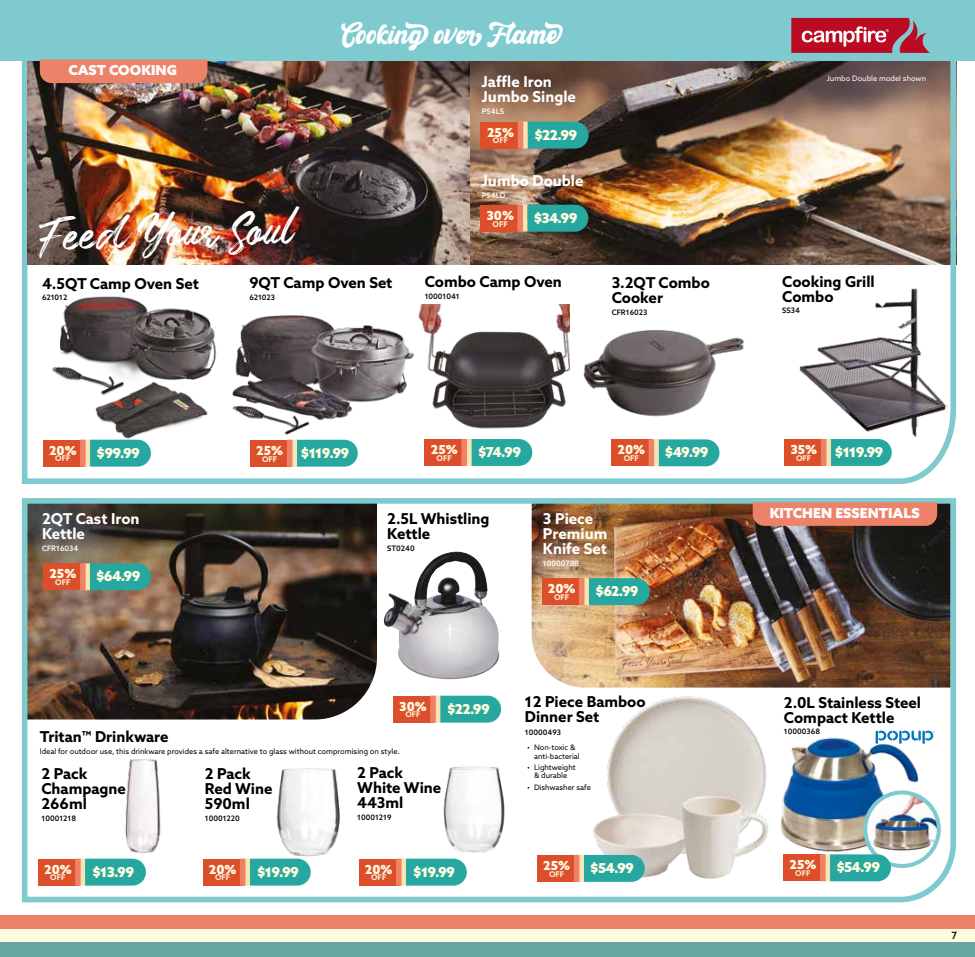
<style>
.page{position:relative;width:975px;height:957px;background:#fff}
.page>*{position:absolute;margin:0;border:0;box-sizing:border-box;transform-origin:0 0}
.t1{font:37.12px "Underland";color:#fff}
.t2{font:26.25px "Retrow Mentho";color:#fff}
.t3{font:700 15px/15px "Azo Sans";color:#000}
.t4{font:700 15px/15px "Azo Sans";color:#fff}
.t5{font:900 13.75px "Azo Sans";letter-spacing:-.05em;color:#fffbde}
.t6{font:900 13.75px "Azo Sans";color:#fff}
.t7{font:900 12.5px "Azo Sans";color:#fffbde}
.t8{font:500 10px "Azo Sans";color:#000}
.t9{font:700 7.88px "Azo Sans";color:#f6efd9}
.t10{font:7.5px/8.1px "Azo Sans";color:#000}
.t11{font:500 7.5px "Azo Sans";color:#000}
.t12{font:500 7.5px "Azo Sans";color:#fff}
.t13{font:7.5px "Azo Sans";color:#fff}
</style>
<div class="page">
<img style="left:21px;top:61px;width:936px;height:423px">
<img style="left:27px;top:61px;width:442px;height:203px">
<div style="left:0;top:942px;width:974px;height:15px;background:#67a7a1"></div>
<div style="left:0;top:928px;width:974px;height:14px;background:#fffbde"></div>
<div style="left:0;top:915px;width:974px;height:13px;background:#ee8269"></div>
<img style="left:41px;top:287px;width:187px;height:156px">
<div style="left:43px;top:440px;width:41px;height:26px;background:#dd4e2b"></div>
<div style="left:90px;top:440px;width:61px;height:26px;background:#26a8a0"></div>
<div style="left:83px;top:440px;width:7px;height:26px;background:#f6e5b3"></div>
<div style="left:80px;top:439px;width:6px;height:28px;background:#ee8269"></div>
<img style="left:221px;top:308px;width:202px;height:159px">
<div style="left:250px;top:440px;width:41px;height:27px;background:#dd4e2b"></div>
<svg style="left:297px;top:440px;width:61px;height:27px;background:#33ada5"></svg>
<svg style="left:292px;top:440px;width:5px;height:27px"></svg>
<div style="left:287px;top:439px;width:5px;height:28px;background:#ee8269"></div>
<img style="left:790px;top:287px;width:156px;height:156px">
<div style="left:784px;top:439px;width:41px;height:27px;background:#dd4e2b"></div>
<svg style="left:830px;top:439px;width:61px;height:27px;background:#32aca4"></svg>
<svg style="left:826px;top:439px;width:4px;height:27px"></svg>
<div style="left:820px;top:439px;width:6px;height:27px;background:#ee8269"></div>
<img style="left:569px;top:322px;width:196px;height:108px">
<div style="left:611px;top:439px;width:41px;height:27px;background:#dd4e2b"></div>
<svg style="left:658px;top:439px;width:61px;height:27px;background:#34ada5"></svg>
<svg style="left:654px;top:439px;width:4px;height:27px"></svg>
<div style="left:648px;top:439px;width:6px;height:27px;background:#ee8269"></div>
<div style="left:0;top:0;width:974px;height:61px;background:#7ecacf"></div>
<div style="left:40px;top:59px;width:167px;height:24px;background:#ee8269"></div>
<img style="left:21px;top:498px;width:936px;height:405px">
<div style="left:37px;top:202px;width:265px;height:58px;background:#000;opacity:.17"></div>
<div style="left:783px;top:854px;width:41px;height:27px;background:#dd4e2b"></div>
<svg style="left:830px;top:854px;width:60px;height:27px;background:#30aca4"></svg>
<svg style="left:825px;top:854px;width:5px;height:27px"></svg>
<div style="left:820px;top:854px;width:5px;height:27px;background:#ee8269"></div>
<svg style="left:875px;top:730px;width:59px;height:14px"></svg>
<img style="left:568px;top:677px;width:227px;height:226px">
<div style="left:537px;top:855px;width:41px;height:27px;background:#dd4e2b"></div>
<svg style="left:584px;top:855px;width:60px;height:27px;background:#2eaaa2"></svg>
<svg style="left:579px;top:855px;width:5px;height:27px"></svg>
<div style="left:574px;top:855px;width:5px;height:27px;background:#ee8269"></div>
<div style="left:424px;top:439px;width:41px;height:27px;background:#dd4e2b"></div>
<svg style="left:471px;top:439px;width:61px;height:27px;background:#31aca4"></svg>
<div style="left:464px;top:439px;width:7px;height:27px;background:#f6e5b3"></div>
<div style="left:461px;top:439px;width:6px;height:27px;background:#ee8269"></div>
<img style="left:417px;top:305px;width:152px;height:125px">
<svg style="left:752px;top:502px;width:185px;height:24px;background:#e88068"></svg>
<svg style="left:791px;top:18px;width:138px;height:35px;background:#bc3d50"></svg>
<p class="t6" style="left:68px;top:61px;width:110px">CAST COOKING</p>
<h1 class="t1" style="left:38px;top:216px;width:254px;rotate:-2deg">Feed Your Soul</h1>
<h2 class="t2" style="left:341px;top:17px;width:218px">Cooking over Flame</h2>
<p class="t4" style="left:482px;top:74px;width:95px">Jaffle Iron<br>Jumbo Single</p>
<p class="t12" style="left:482px;top:106px;width:24px">P54LS</p>
<p class="t7" style="left:487px;top:124px;width:28px">25%</p>
<p class="t9" style="left:493px;top:135px;width:17px">OFF</p>
<p class="t5" style="left:534px;top:125px;width:44px">$22.99</p>
<p class="t4" style="left:482px;top:173px;width:103px">Jumbo Double</p>
<p class="t12" style="left:482px;top:190px;width:25px">P54LD</p>
<p class="t7" style="left:486px;top:207px;width:29px">30%</p>
<p class="t9" style="left:492px;top:218px;width:17px">OFF</p>
<p class="t5" style="left:534px;top:209px;width:45px">$34.99</p>
<p class="t3" style="left:42px;top:276px;width:158px">4.5QT Camp Oven Set</p>
<p class="t11" style="left:42px;top:293px;width:27px">621012</p>
<p class="t3" style="left:249px;top:275px;width:145px">9QT Camp Oven Set</p>
<p class="t11" style="left:249px;top:292px;width:27px">621023</p>
<p class="t3" style="left:424px;top:274px;width:139px">Combo Camp Oven</p>
<p class="t11" style="left:424px;top:292px;width:37px">10001041</p>
<p class="t3" style="left:611px;top:275px;width:100px">3.2QT Combo<br>Cooker</p>
<p class="t11" style="left:611px;top:307px;width:37px">CFR16023</p>
<p class="t7" style="left:49px;top:442px;width:29px">20%</p>
<p class="t9" style="left:55px;top:453px;width:17px">OFF</p>
<p class="t5" style="left:97px;top:443px;width:45px">$99.99</p>
<p class="t7" style="left:256px;top:442px;width:28px">25%</p>
<p class="t9" style="left:262px;top:453px;width:17px">OFF</p>
<p class="t5" style="left:301px;top:443px;width:50px">$119.99</p>
<p class="t7" style="left:431px;top:441px;width:28px">25%</p>
<p class="t9" style="left:436px;top:453px;width:17px">OFF</p>
<p class="t5" style="left:478px;top:443px;width:44px">$74.99</p>
<p class="t7" style="left:617px;top:441px;width:29px">20%</p>
<p class="t9" style="left:623px;top:453px;width:17px">OFF</p>
<p class="t5" style="left:665px;top:443px;width:45px">$49.99</p>
<p class="t4" style="left:42px;top:511px;width:99px">2QT Cast Iron<br>Kettle</p>
<p class="t12" style="left:42px;top:543px;width:38px">CFR16034</p>
<p class="t7" style="left:49px;top:565px;width:28px">25%</p>
<p class="t9" style="left:55px;top:577px;width:17px">OFF</p>
<p class="t5" style="left:96px;top:567px;width:46px">$64.99</p>
<p class="t3" style="left:387px;top:511px;width:104px">2.5L Whistling<br>Kettle</p>
<p class="t11" style="left:387px;top:543px;width:29px">ST0240</p>
<p class="t4" style="left:543px;top:511px;width:66px">3 Piece<br>Premium<br>Knife Set</p>
<p class="t12" style="left:543px;top:558px;width:38px">10000788</p>
<p class="t7" style="left:548px;top:580px;width:29px">20%</p>
<p class="t9" style="left:554px;top:592px;width:17px">OFF</p>
<p class="t5" style="left:595px;top:582px;width:45px">$62.99</p>
<p class="t7" style="left:399px;top:698px;width:29px">30%</p>
<p class="t9" style="left:405px;top:709px;width:17px">OFF</p>
<p class="t5" style="left:447px;top:699px;width:44px">$22.99</p>
<p class="t3" style="left:40px;top:729px;width:130px">Tritan™ Drinkware</p>
<p class="t10" style="left:40px;top:747px;width:361px">Ideal for outdoor use, this drinkware provides a safe alternative to glass without compromising on style.</p>
<p class="t3" style="left:205px;top:766px;width:69px">2 Pack<br>Red Wine<br>590ml</p>
<p class="t11" style="left:205px;top:813px;width:36px">10001220</p>
<p class="t3" style="left:357px;top:765px;width:86px">2 Pack<br>White Wine<br>443ml</p>
<p class="t11" style="left:357px;top:812px;width:36px">10001219</p>
<p class="t3" style="left:41px;top:766px;width:86px">2 Pack<br>Champagne<br>266ml</p>
<p class="t11" style="left:41px;top:813px;width:36px">10001218</p>
<p class="t7" style="left:44px;top:861px;width:29px">20%</p>
<p class="t9" style="left:50px;top:872px;width:17px">OFF</p>
<p class="t5" style="left:92px;top:862px;width:43px">$13.99</p>
<p class="t7" style="left:209px;top:861px;width:29px">20%</p>
<p class="t9" style="left:215px;top:872px;width:17px">OFF</p>
<p class="t5" style="left:257px;top:862px;width:43px">$19.99</p>
<p class="t7" style="left:365px;top:861px;width:29px">20%</p>
<p class="t9" style="left:371px;top:872px;width:17px">OFF</p>
<p class="t5" style="left:413px;top:862px;width:43px">$19.99</p>
<p class="t3" style="left:525px;top:694px;width:122px">12 Piece Bamboo<br>Dinner Set</p>
<p class="t11" style="left:525px;top:727px;width:38px">10000493</p>
<p class="t10" style="left:534px;top:743px;width:47px;text-indent:-7px">• Non-toxic &amp; anti-bacterial</p>
<p class="t10" style="left:527px;top:763px;width:50px;text-align:center">• Lightweight &amp; durable</p>
<p class="t10" style="left:527px;top:783px;width:65px">• Dishwasher safe</p>
<p class="t7" style="left:543px;top:857px;width:28px">25%</p>
<p class="t9" style="left:549px;top:868px;width:17px">OFF</p>
<p class="t5" style="left:590px;top:859px;width:45px">$54.99</p>
<p class="t13" style="left:826px;top:74px;width:101px">Jumbo Double model shown</p>
<p class="t3" style="left:782px;top:274px;width:94px">Cooking Grill<br>Combo</p>
<p class="t11" style="left:782px;top:306px;width:19px">SS34</p>
<p class="t7" style="left:790px;top:441px;width:28px">35%</p>
<p class="t9" style="left:796px;top:453px;width:17px">OFF</p>
<p class="t5" style="left:834px;top:443px;width:50px">$119.99</p>
<p class="t6" style="left:769px;top:504px;width:152px">KITCHEN ESSENTIALS</p>
<p class="t3" style="left:784px;top:694px;width:139px">2.0L Stainless Steel<br>Compact Kettle</p>
<p class="t11" style="left:784px;top:727px;width:38px">10000368</p>
<p class="t7" style="left:789px;top:856px;width:28px">25%</p>
<p class="t9" style="left:795px;top:868px;width:17px">OFF</p>
<p class="t5" style="left:836px;top:858px;width:45px">$54.99</p>
<p class="t8" style="left:951px;top:929px;width:7px">7</p>
</div>
